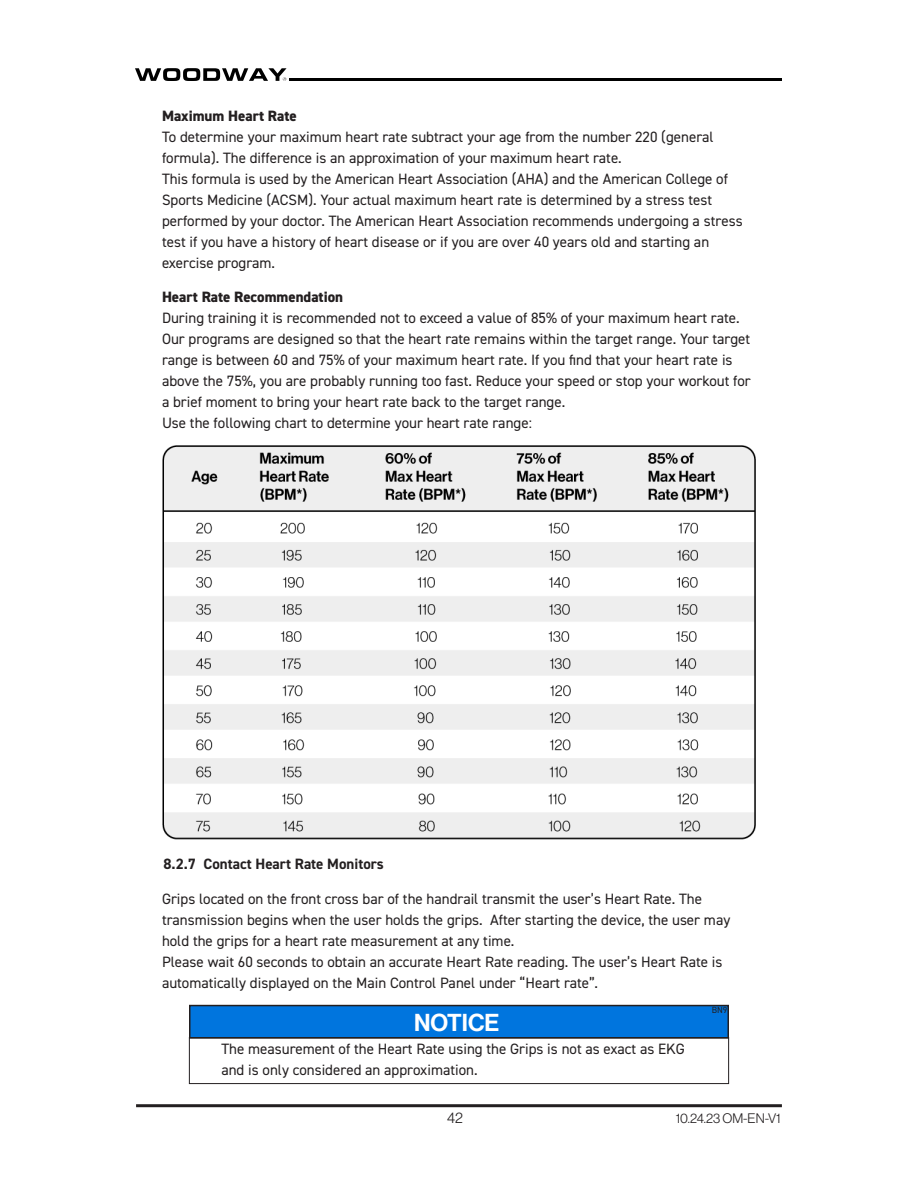
<style>
.page{position:relative;width:918px;height:1188px;background:#fff}
.page>*{position:absolute;margin:0;border:0;box-sizing:border-box;transform-origin:0 0}
.WARNING_FONTS{font:24px "N Haas Grotesk DS Pro 65 Md";color:#fff}
.FULL_WIDTH_BODY_TEXT{font:15px/21px "DIN2014";color:#231f20}
.FULL_WIDTH_BODY_TEXT-2{font:800 15px "DIN2014";color:#231f20}
.Sub_Chapter_2{font:700 15px "DIN2014";color:#231f20}
.t1{font:15px "N Haas Grotesk DS Pro 45 Lt";color:#231f20}
.t2{font:13.5px "N Haas Grotesk DS Pro 45 Lt";color:#231f20}
.t3{font:9px "DIN2014";color:#231f20}
</style>
<div class="page">
<svg style="left:135px;top:68px;width:152px;height:13px"></svg>
<hr style="left:289px;top:78px;width:492px;height:3px;background:#000">
<hr style="left:136px;top:1104px;width:646px;height:3px;background:#231f20">
<img style="left:162px;top:445px;width:594px;height:395px">
<div style="left:190px;top:1006px;width:538px;height:32px;background:#0075de"></div>
<div style="left:189px;top:1005px;width:540px;height:34px;border:2px solid #231f20"></div>
<div style="left:189px;top:1037px;width:540px;height:47px;border:1px solid #231f20"></div>
<p class="FULL_WIDTH_BODY_TEXT-2" style="left:162px;top:106px;width:136px">Maximum Heart Rate</p>
<p class="FULL_WIDTH_BODY_TEXT" style="left:162px;top:126px;width:553px">To determine your maximum heart rate subtract your age from the number 220 (general</p>
<p class="FULL_WIDTH_BODY_TEXT" style="left:162px;top:147px;width:461px">formula). The difference is an approximation of your maximum heart rate.</p>
<p class="FULL_WIDTH_BODY_TEXT" style="left:162px;top:168px;width:567px">This formula is used by the American Heart Association (AHA) and the American College of<br>Sports Medicine (ACSM). Your actual maximum heart rate is determined by a stress test</p>
<p class="FULL_WIDTH_BODY_TEXT" style="left:162px;top:210px;width:582px">performed by your doctor. The American Heart Association recommends undergoing a stress test if you have a history of heart disease or if you are over 40 years old and starting an</p>
<p class="FULL_WIDTH_BODY_TEXT" style="left:162px;top:252px;width:115px">exercise program.</p>
<p class="FULL_WIDTH_BODY_TEXT-2" style="left:162px;top:287px;width:183px">Heart Rate Recommendation</p>
<p class="FULL_WIDTH_BODY_TEXT" style="left:162px;top:307px;width:579px">During training it is recommended not to exceed a value of 85% of your maximum heart rate.</p>
<p class="FULL_WIDTH_BODY_TEXT" style="left:162px;top:328px;width:590px">Our programs are designed so that the heart rate remains within the target range. Your target range is between 60 and 75% of your maximum heart rate. If you find that your heart rate is above the 75%, you are probably running too fast. Reduce your speed or stop your workout for a brief moment to bring your heart rate back to the target range.</p>
<p class="FULL_WIDTH_BODY_TEXT" style="left:162px;top:412px;width:371px">Use the following chart to determine your heart rate range:</p>
<p class="Sub_Chapter_2" style="left:164px;top:854px;width:222px">8.2.7 Contact Heart Rate Monitors</p>
<p class="FULL_WIDTH_BODY_TEXT" style="left:162px;top:888px;width:542px">Grips located on the front cross bar of the handrail transmit the user’s Heart Rate. The</p>
<p class="FULL_WIDTH_BODY_TEXT" style="left:162px;top:909px;width:570px">transmission begins when the user holds the grips. After starting the device, the user may hold the grips for a heart rate measurement at any time.</p>
<p class="FULL_WIDTH_BODY_TEXT" style="left:162px;top:951px;width:562px">Please wait 60 seconds to obtain an accurate Heart Rate reading. The user’s Heart Rate is</p>
<p class="FULL_WIDTH_BODY_TEXT" style="left:162px;top:972px;width:437px">automatically displayed on the Main Control Panel under “Heart rate”.</p>
<p class="WARNING_FONTS" style="left:414px;top:1008px;width:87px">NOTICE</p>
<p class="FULL_WIDTH_BODY_TEXT" style="left:221px;top:1038px;width:465px">The measurement of the Heart Rate using the Grips is not as exact as EKG and is only considered an approximation.</p>
<p class="t3" style="left:712px;top:1005px;width:17px">BN9</p>
<p class="t1" style="left:447px;top:1110px;width:17px">42</p>
<p class="t2" style="left:676px;top:1110px;width:106px">10.24.23 OM-EN-V1</p>
</div>
